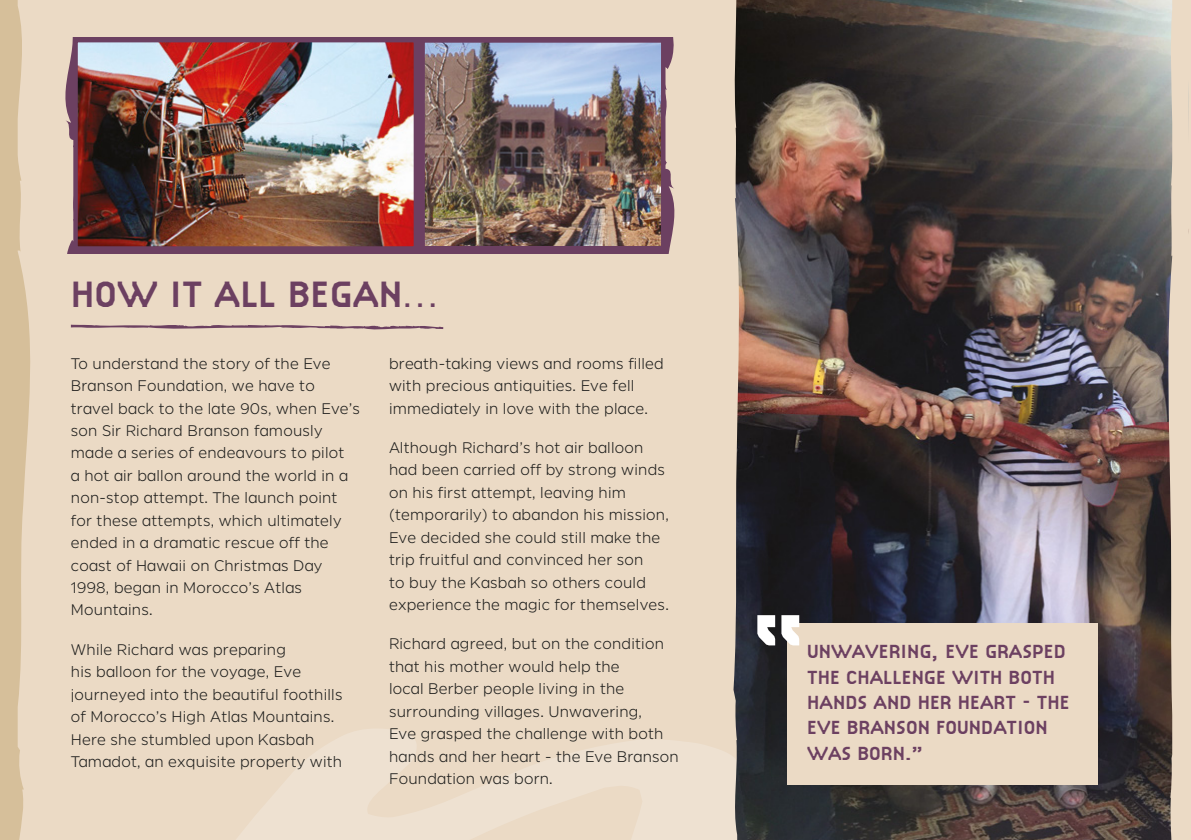
<style>
.page{position:relative;width:1191px;height:840px;background:#fff}
.page>*{position:absolute;margin:0;border:0;box-sizing:border-box;transform-origin:0 0}
.EBF_Large_header_CAP{font:700 38px "Citizen";color:#6c4061}
.EBF_pull_quote{font:700 19.8px/25.4px "Citizen";color:#6c4061}
.text{font:300 15.6px/22.4px "Smythe Sans";letter-spacing:.015em;color:#1d1d1b}
</style>
<div class="page">
<div style="left:0;top:0;width:1191px;height:839px;background:#ebdac5"></div>
<svg style="left:237px;top:729px;width:495px;height:110px;fill:#eee1d1"></svg>
<svg style="left:0;top:0;width:30px;height:839px"></svg>
<svg style="left:71px;top:324px;width:372px;height:6px"></svg>
<svg style="left:65px;top:38px;width:13px;height:216px"></svg>
<svg style="left:662px;top:38px;width:13px;height:216px"></svg>
<div style="left:307px;top:38px;width:355px;height:216px;background:#6c4061"></div>
<img style="left:78px;top:43px;width:335px;height:202px">
<div style="left:73px;top:38px;width:345px;height:212px;border:4px solid #6c4061"></div>
<img style="left:425px;top:43px;width:235px;height:202px">
<div style="left:420px;top:38px;width:245px;height:212px;border:4px solid #6c4061"></div>
<img style="left:732px;top:0;width:457px;height:839px">
<div style="left:787px;top:623px;width:310px;height:161px;background:#ebdac5"></div>
<svg style="left:757px;top:614px;width:42px;height:31px"></svg>
<p class="EBF_Large_header_CAP" style="left:71px;top:271px;width:371px">HOW IT ALL BEGAN…</p>
<p class="text" style="left:71px;top:352px;width:291px">To understand the story of the Eve<br>Branson Foundation, we have to travel back to the late 90s, when Eve’s son Sir Richard Branson famously made a series of endeavours to pilot<br>a hot air ballon around the world in a non-stop attempt. The launch point for these attempts, which ultimately ended in a dramatic rescue off the coast of Hawaii on Christmas Day<br>1998, began in Morocco’s Atlas<br>Mountains.</p>
<p class="text" style="left:71px;top:638px;width:273px">While Richard was preparing<br>his balloon for the voyage, Eve journeyed into the beautiful foothills of Morocco’s High Atlas Mountains.<br>Here she stumbled upon Kasbah Tamadot, an exquisite property with</p>
<p class="text" style="left:389px;top:352px;width:276px">breath-taking views and rooms filled with precious antiquities. Eve fell immediately in love with the place.</p>
<p class="text" style="left:389px;top:436px;width:281px">Although Richard’s hot air balloon had been carried off by strong winds on his first attempt, leaving him (temporarily) to abandon his mission, Eve decided she could still make the trip fruitful and convinced her son<br>to buy the Kasbah so others could experience the magic for themselves.</p>
<p class="text" style="left:389px;top:632px;width:291px">Richard agreed, but on the condition that his mother would help the<br>local Berber people living in the surrounding villages. Unwavering,<br>Eve grasped the challenge with both hands and her heart - the Eve Branson<br>Foundation was born.</p>
<p class="EBF_pull_quote" style="left:807px;top:638px;width:264px">UNWAVERING, EVE GRASPED<br>THE CHALLENGE WITH BOTH<br>HANDS AND HER HEART - THE<br>EVE BRANSON FOUNDATION<br>WAS BORN.”</p>
</div>
